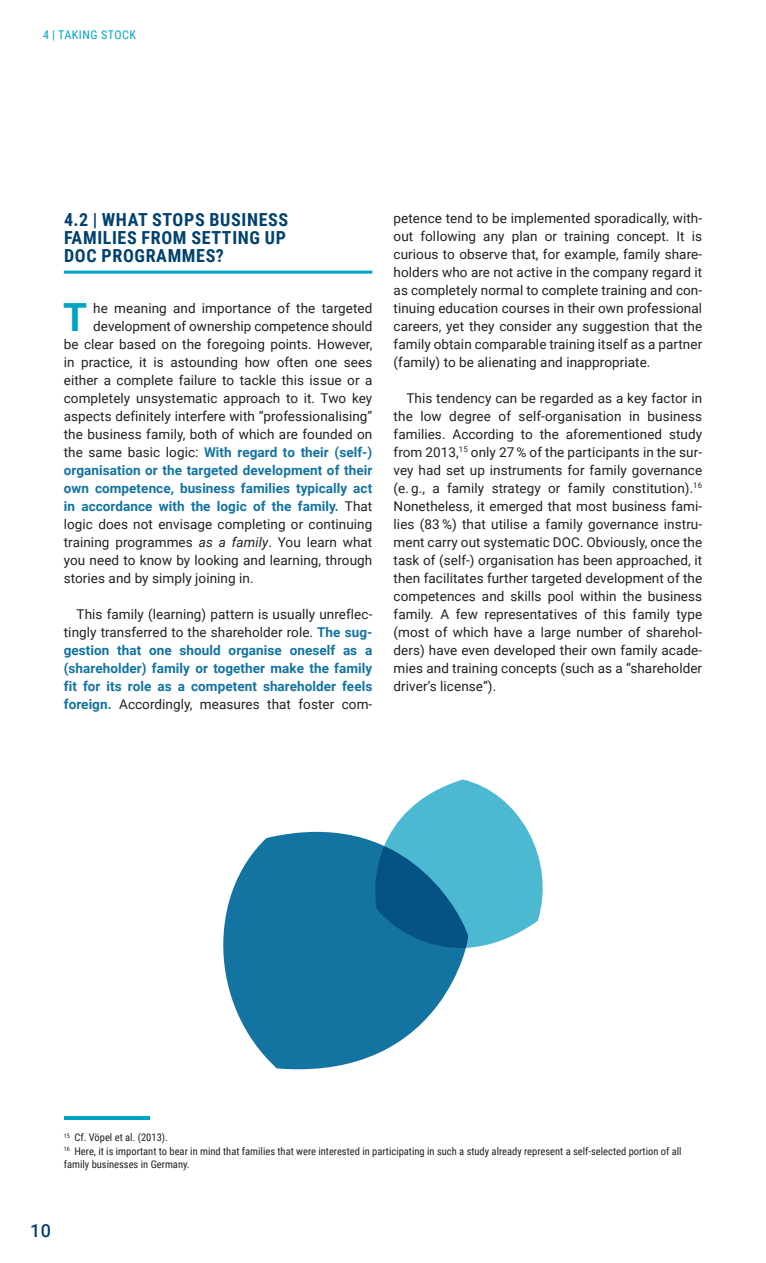
<style>
.page{position:relative;width:766px;height:1263px;background:#fff}
.page>*{position:absolute;margin:0;border:0;box-sizing:border-box;transform-origin:0 0}
.t1{font:700 38.85px "Roboto";color:#00a3c4}
.t2{font:700 18px/18px "Roboto Condensed";letter-spacing:.035em;color:#01416f}
.t3{font:500 18px "Roboto";color:#01416f}
.t4{font:13.5px/18px "Roboto";letter-spacing:.005em;color:#231f20;text-align:justify}
.t5{font:700 13.5px/18px "Roboto";letter-spacing:.005em;color:#1373a1;text-align:justify}
.t6{font:12px "Roboto Condensed";letter-spacing:.045em;color:#00a3c4}
.t7{font:10.5px/13.5px "Roboto Condensed";color:#231f20}
.s1{font-weight:400;color:#231f20}
.s2{font-style:italic}
</style>
<div class="page">
<hr style="left:64px;top:271px;width:308px;height:3px;background:#00a3c4">
<hr style="left:64px;top:1116px;width:85px;height:4px;background:#00a3c4">
<svg style="left:223px;top:832px;width:231px;height:237px;fill:#1373a1"></svg>
<svg style="left:364px;top:779px;width:179px;height:201px"></svg>
<p class="t6" style="left:43px;top:26px;width:94px">4 | TAKING STOCK</p>
<h2 class="t2" style="left:64px;top:210px;width:225px">4.2 | WHAT STOPS BUSINESS<br>FAMILIES FROM SETTING UP<br>DOC PROGRAMMES?</h2>
<h1 class="t1" style="left:63px;top:290px;width:26px">T</h1>
<p class="t4" style="left:93px;top:299px;width:280px">he meaning and importance of the targeted</p>
<p class="t4" style="left:93px;top:317px;width:280px">development of ownership competence should</p>
<p class="t4" style="left:64px;top:335px;width:310px">be clear based on the foregoing points. However,</p>
<p class="t4" style="left:64px;top:353px;width:310px">in practice, it is astounding how often one sees</p>
<p class="t4" style="left:64px;top:371px;width:310px">either a complete failure to tackle this issue or a</p>
<p class="t4" style="left:64px;top:389px;width:310px">completely unsystematic approach to it. Two key</p>
<p class="t4" style="left:64px;top:407px;width:310px">aspects definitely interfere with “professionalising”</p>
<p class="t4" style="left:64px;top:425px;width:310px">the business family, both of which are founded on</p>
<p class="t5" style="left:64px;top:443px;width:310px"><span class="s1">the same basic logic:</span> With regard to their (self-)</p>
<p class="t5" style="left:64px;top:461px;width:310px">organisation or the targeted development of their</p>
<p class="t5" style="left:64px;top:479px;width:310px">own competence, business families typically act</p>
<p class="t5" style="left:64px;top:497px;width:310px">in accordance with the logic of the family. <span class="s1">That</span></p>
<p class="t4" style="left:64px;top:515px;width:310px">logic does not envisage completing or continuing</p>
<p class="t4" style="left:64px;top:532px;width:310px">training programmes <span class="s2">as a family</span>. You learn what</p>
<p class="t4" style="left:64px;top:550px;width:310px">you need to know by looking and learning, through</p>
<p class="t4" style="left:64px;top:568px;width:191px">stories and by simply joining in.</p>
<p class="t5" style="left:64px;top:604px;width:310px;text-indent:13px"><span class="s1">This family (learning) pattern is usually unreflec&shy;tingly transferred to the shareholder role.</span> The sug&shy;gestion that one should organise oneself as a (shareholder) family or together make the family fit for its role as a competent shareholder feels foreign. <span class="s1">Accordingly, measures that foster com-</span></p>
<p class="t4" style="left:393px;top:208px;width:310px">petence tend to be implemented sporadically, with&shy;out following any plan or training concept. It is curious to observe that, for example, family share&shy;holders who are not active in the company regard it as completely normal to complete training and con&shy;tinuing education courses in their own professional careers, yet they consider any suggestion that the family obtain comparable training itself as a partner (family) to be alienating and inappropriate.</p>
<p class="t4" style="left:393px;top:388px;width:310px;text-indent:13px">This tendency can be regarded as a key factor in the low degree of self-organisation in business families. According to the aforementioned study from 2013,<sup>15</sup> only 27 % of the participants in the sur&shy;vey had set up instruments for family governance (e. g., a family strategy or family constitution).<sup>16<br></sup>Nonetheless, it emerged that most business fami&shy;lies (83 %) that utilise a family governance instru&shy;ment carry out systematic DOC. Obviously, once the task of (self-) organisation has been approached, it then facilitates further targeted development of the competences and skills pool within the business family. A few representatives of this family type (most of which have a large number of sharehol&shy;ders) have even developed their own family acade&shy;mies and training concepts (such as a “shareholder driver’s license”).</p>
<p class="t7" style="left:64px;top:1130px;width:619px"><sup>15</sup> Cf. Vöpel et al. (2013).<br><sup>16</sup> Here, it is important to bear in mind that families that were interested in participating in such a study already represent a self-selected portion of all family businesses in Germany.</p>
<h2 class="t3" style="left:30px;top:1218px;width:23px">10</h2>
</div>
